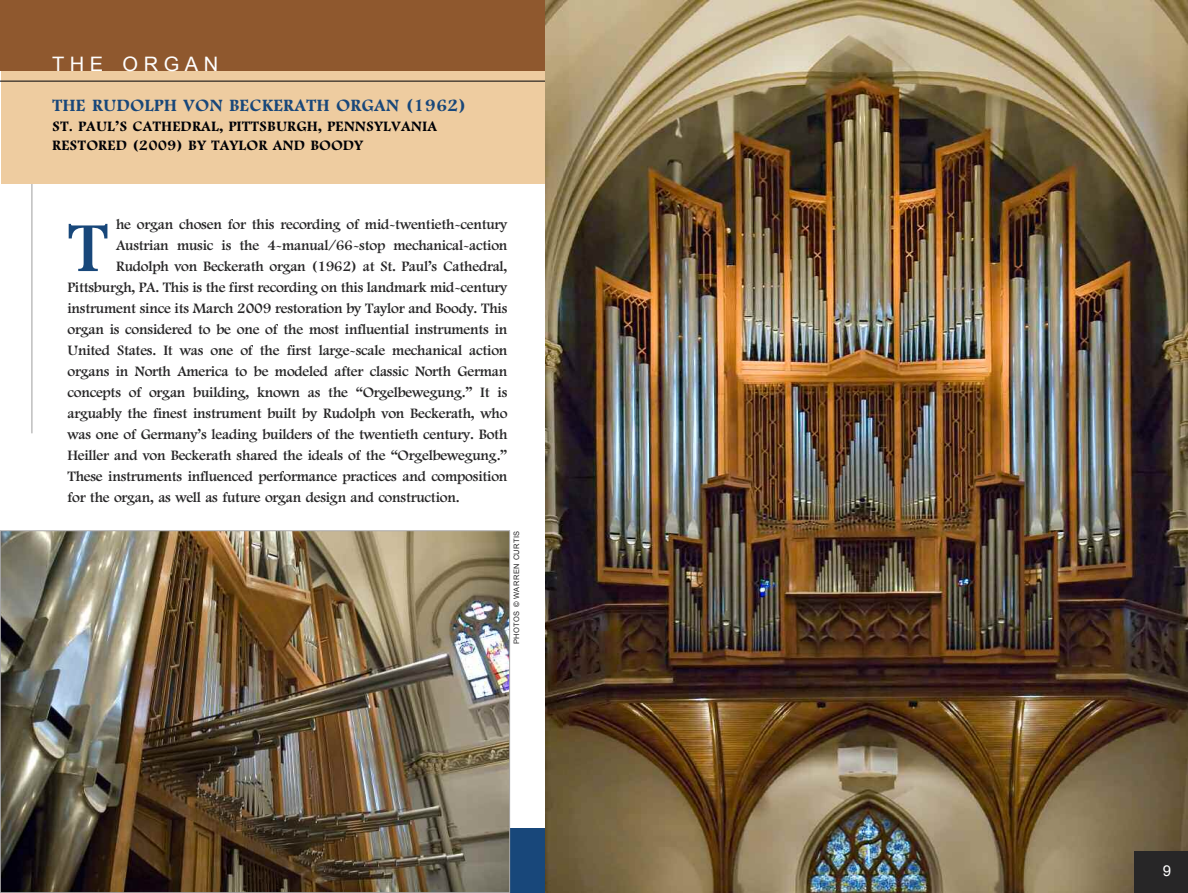
<style>
.page{position:relative;width:1188px;height:893px;background:#fff}
.page>*{position:absolute;margin:0;border:0;box-sizing:border-box;transform-origin:0 0}
.t1{font:73.05px "Footlight";color:#18477a}
.t2{font:19.95px "Arial";letter-spacing:.275em;color:#fff}
.t3{font:700 18px "Footlight";color:#18477a}
.t4{font:15px "Footlight";letter-spacing:-.015em;color:#272627}
.t5{font:700 15px/19.5px "Footlight";color:#000106}
.t6{font:15px "Arial";color:#fff}
.t7{font:7.5px "Arial";letter-spacing:.055em;color:#272627}
</style>
<div class="page">
<svg style="left:0;top:828px;width:1188px;height:65px;background:#395472"></svg>
<hr style="left:31px;top:52px;width:2px;height:381px;background:#bebebe">
<div style="left:2px;top:14px;width:1186px;height:170px;background:#eecca0"></div>
<div style="left:0;top:0;width:1188px;height:71px;background:#8f582e"></div>
<hr style="left:0;top:81px;width:1188px;height:1px;background:#000106">
<img style="left:545px;top:0;width:643px;height:893px">
<img style="left:2px;top:532px;width:506px;height:359px">
<div style="left:1134px;top:851px;width:54px;height:42px;background:#272627"></div>
<h2 class="t2" style="left:52px;top:53px;width:168px">THE ORGAN</h2>
<p class="t3" style="left:52px;top:99px;width:416px">THE RUDOLPH VON BECKERATH ORGAN (1962)</p>
<p class="t5" style="left:52px;top:117px;width:387px">ST. PAUL’S CATHEDRAL, PITTSBURGH, PENNSYLVANIA<br>RESTORED (2009) BY TAYLOR AND BOODY</p>
<h1 class="t1" style="left:68px;top:221px;width:43px">T</h1>
<p class="t4" style="left:116px;top:219px;width:393px">he organ chosen for this recording of mid-twentieth-century</p>
<p class="t4" style="left:116px;top:240px;width:393px">Austrian music is the 4-manual/66-stop mechanical-action</p>
<p class="t4" style="left:116px;top:261px;width:393px">Rudolph von Beckerath organ (1962) at St. Paul’s Cathedral,</p>
<p class="t4" style="left:67px;top:282px;width:441px">Pittsburgh, PA. This is the first recording on this landmark mid-century</p>
<p class="t4" style="left:67px;top:303px;width:441px">instrument since its March 2009 restoration by Taylor and Boody. This</p>
<p class="t4" style="left:67px;top:324px;width:441px">organ is considered to be one of the most influential instruments in</p>
<p class="t4" style="left:67px;top:345px;width:441px">United States. It was one of the first large-scale mechanical action</p>
<p class="t4" style="left:67px;top:366px;width:441px">organs in North America to be modeled after classic North German</p>
<p class="t4" style="left:67px;top:387px;width:441px">concepts of organ building, known as the “Orgelbewegung.” It is</p>
<p class="t4" style="left:67px;top:408px;width:441px">arguably the finest instrument built by Rudolph von Beckerath, who</p>
<p class="t4" style="left:67px;top:429px;width:441px">was one of Germany’s leading builders of the twentieth century. Both</p>
<p class="t4" style="left:67px;top:450px;width:441px">Heiller and von Beckerath shared the ideals of the “Orgelbewegung.”</p>
<p class="t4" style="left:67px;top:471px;width:441px">These instruments influenced performance practices and composition</p>
<p class="t4" style="left:67px;top:492px;width:394px">for the organ, as well as future organ design and construction.</p>
<p class="t7" style="left:513px;top:644px;width:115px;rotate:-90deg">PHOTOS © WARREN CURTIS</p>
<p class="t6" style="left:1163px;top:862px;width:10px">9</p>
</div>
